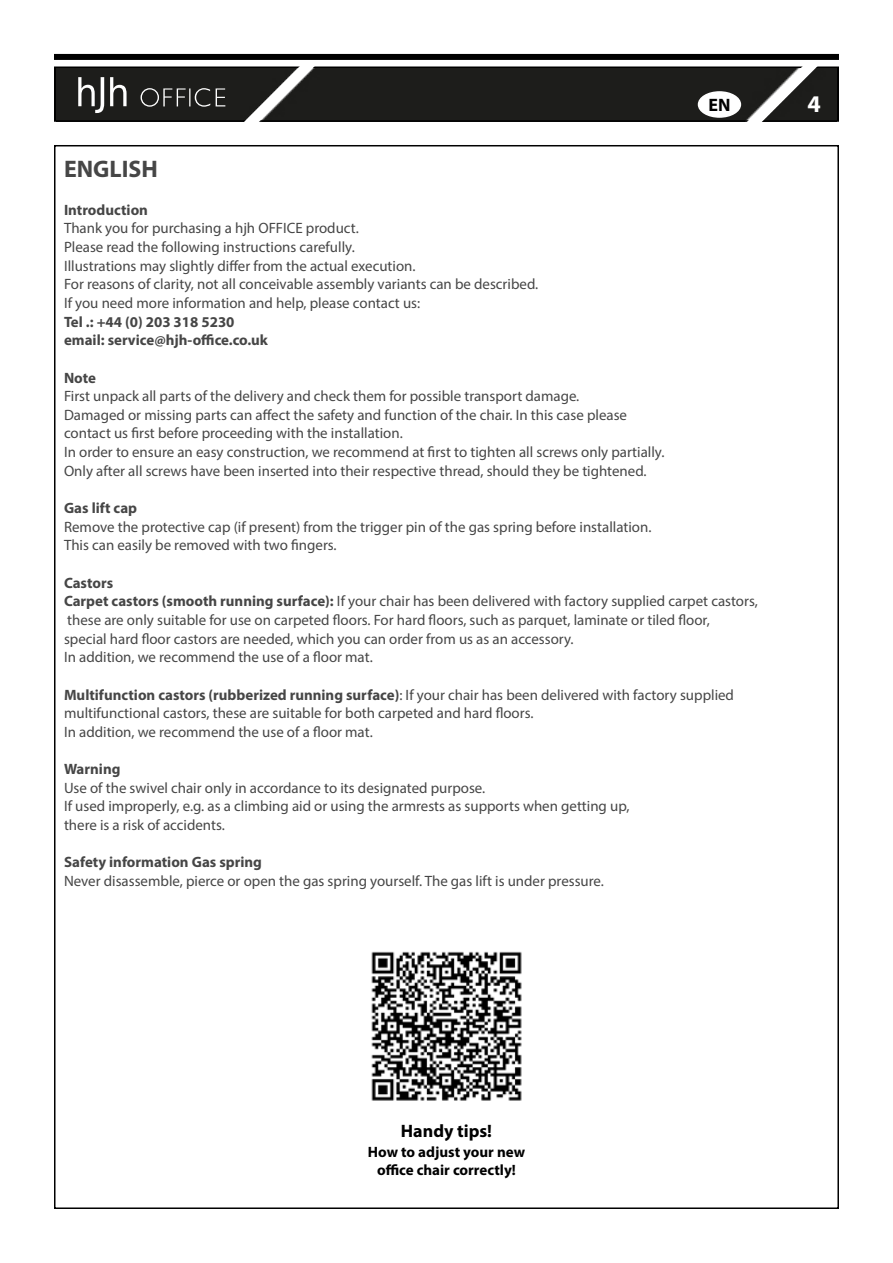
<style>
.page{position:relative;width:893px;height:1263px;background:#fff}
.page>*{position:absolute;margin:0;border:0;box-sizing:border-box;transform-origin:0 0}
.t1{font:700 24px "Myriad Pro";color:#464646}
.t2{font:700 24px "Myriad Pro";color:#fff}
.t3{font:700 18px "Myriad Pro";color:#000}
.t4{font:15px/18.6px "Myriad Pro";color:#464646}
.t5{font:700 15px/18.6px "Myriad Pro";color:#464646}
.t6{font:700 15px/18px "Myriad Pro";color:#000;text-align:center}
.s1{font-weight:700}
</style>
<div class="page">
<div style="left:57px;top:69px;width:663px;height:50px;background:#1d1d1b"></div>
<div style="left:54px;top:66px;width:785px;height:56px;border:2px solid #000"></div>
<svg style="left:720px;top:53px;width:119px;height:69px"></svg>
<div style="left:54px;top:54px;width:785px;height:6px;background:#000"></div>
<div style="left:698px;top:92px;width:42px;height:25px;background:#fff;border-radius:50%"></div>
<div style="left:698px;top:91px;width:43px;height:27px;border:2px solid #fff;border-radius:50%"></div>
<img style="left:371px;top:951px;width:151px;height:150px">
<svg style="left:78px;top:77px;width:26px;height:36px"></svg>
<svg style="left:110px;top:77px;width:17px;height:29px"></svg>
<svg style="left:141px;top:53px;width:206px;height:94px"></svg>
<p class="t3" style="left:708px;top:93px;width:24px">EN</p>
<h1 class="t2" style="left:807px;top:88px;width:15px">4</h1>
<h1 class="t1" style="left:64px;top:154px;width:95px">ENGLISH</h1>
<p class="t5" style="left:64px;top:200px;width:86px">Introduction</p>
<p class="t4" style="left:64px;top:219px;width:476px">Thank you for purchasing a hjh OFFICE product.<br>Please read the following instructions carefully.<br>Illustrations may slightly differ from the actual execution.<br>For reasons of clarity, not all conceivable assembly variants can be described.<br>If you need more information and help, please contact us:</p>
<p class="t5" style="left:64px;top:312px;width:206px">Tel .: +44 (0) 203 318 5230 email: service@hjh-office.co.uk</p>
<p class="t5" style="left:64px;top:368px;width:34px">Note</p>
<p class="t4" style="left:64px;top:387px;width:602px">First unpack all parts of the delivery and check them for possible transport damage.<br>Damaged or missing parts can affect the safety and function of the chair. In this case please contact us first before proceeding with the installation.<br>In order to ensure an easy construction, we recommend at first to tighten all screws only partially.<br>Only after all screws have been inserted into their respective thread, should they be tightened.</p>
<p class="t5" style="left:64px;top:498px;width:75px">Gas lift cap</p>
<p class="t4" style="left:64px;top:517px;width:589px">Remove the protective cap (if present) from the trigger pin of the gas spring before installation.<br>This can easily be removed with two fingers.</p>
<p class="t4" style="left:64px;top:573px;width:695px"><span class="s1">Castors<br>Carpet castors (smooth running surface):</span> If your chair has been delivered with factory supplied carpet castors, these are only suitable for use on carpeted floors. For hard floors, such as parquet, laminate or tiled floor,<br>special hard floor castors are needed, which you can order from us as an accessory.<br>In addition, we recommend the use of a floor mat.</p>
<p class="t4" style="left:64px;top:685px;width:671px"><span class="s1">Multifunction castors (rubberized running surface)</span>: If your chair has been delivered with factory supplied multifunctional castors, these are suitable for both carpeted and hard floors.<br>In addition, we recommend the use of a floor mat.</p>
<p class="t5" style="left:64px;top:759px;width:58px">Warning</p>
<p class="t4" style="left:64px;top:778px;width:567px">Use of the swivel chair only in accordance to its designated purpose.<br>If used improperly, e.g. as a climbing aid or using the armrests as supports when getting up, there is a risk of accidents.</p>
<p class="t5" style="left:64px;top:852px;width:199px">Safety information Gas spring</p>
<p class="t4" style="left:64px;top:871px;width:541px">Never disassemble, pierce or open the gas spring yourself. The gas lift is under pressure.</p>
<p class="t3" style="left:401px;top:1119px;width:93px">Handy tips!</p>
<p class="t6" style="left:368px;top:1142px;width:159px">How to adjust your new office chair correctly!</p>
</div>
